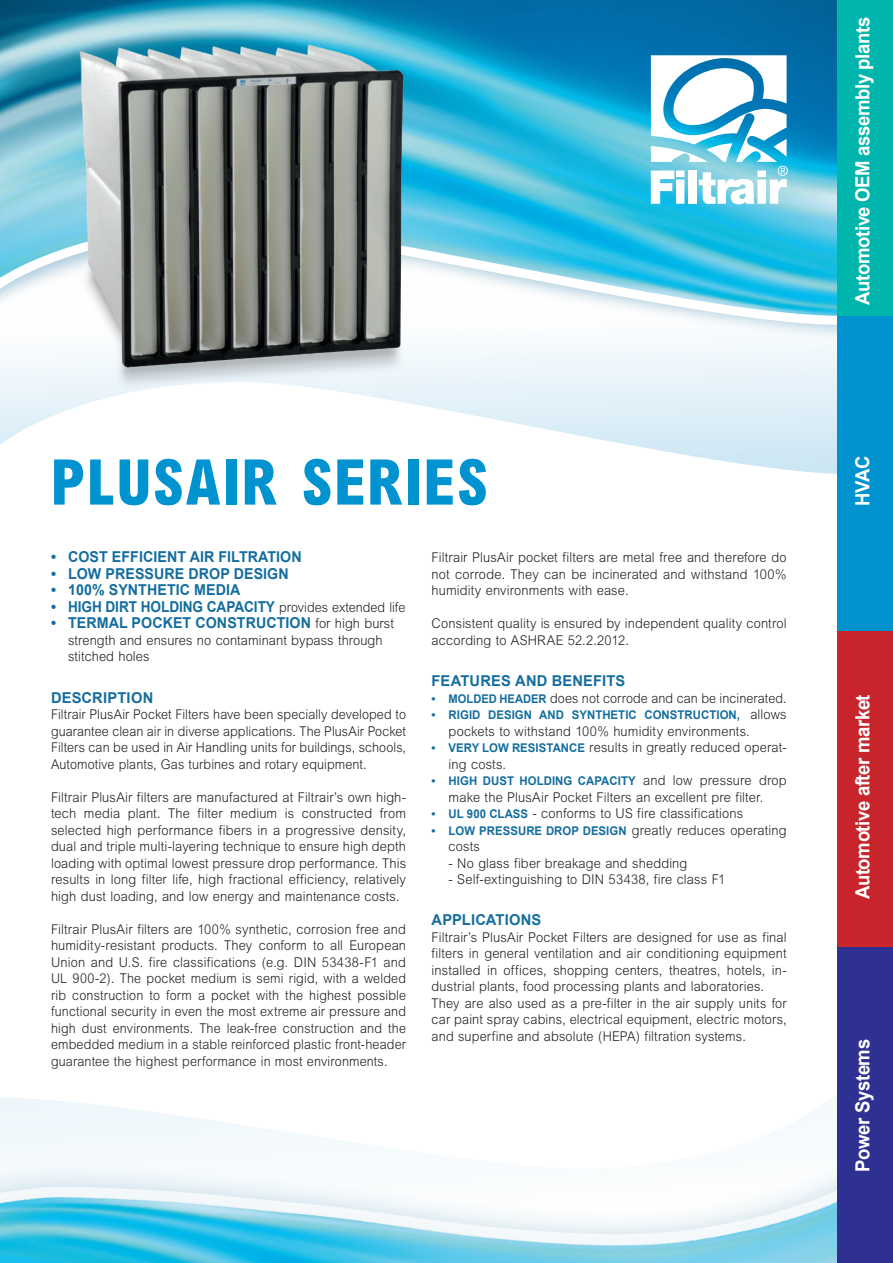
<style>
.page{position:relative;width:893px;height:1263px;background:#fff}
.page>*{position:absolute;margin:0;border:0;box-sizing:border-box;transform-origin:0 0}
.Grote_blauwe_kop_VP{font:800 condensed 63px "M Arial";letter-spacing:.025em;color:#0093d0}
.t1{font:700 19.5px "Arial";letter-spacing:-.02em;color:#fff;scale:.95 1}
.Intro{font:700 15px "Arial";letter-spacing:.005em;color:#146d9e;scale:.95 1}
.tussenkop{font:700 15px "Arial";letter-spacing:.01em;color:#146d9e}
.body{font:300 13.5px/16.5px "M Arial";letter-spacing:.01em;color:#231f20;text-align:justify;scale:.95 1}
.body-2{font:300 13.5px/16.5px "M Arial";letter-spacing:.01em;color:#231f20;text-align:justify;scale:.93 1}
.body-3{font:300 13.5px/16.5px "M Arial";letter-spacing:.01em;color:#231f20;text-align:justify;scale:.94 1}
.Intro-2{font:300 13.5px/16.5px "M Arial";letter-spacing:.005em;color:#231f20;scale:.95 1}
.body-4{font:700 12px "Arial";letter-spacing:.005em;color:#146d9e;scale:.95 1}
.s1{font-family:"M Arial";font-weight:300;font-size:13.5px;color:#231f20}
.s2{font-family:"Arial";font-weight:700;font-size:12px;color:#146d9e}
</style>
<div class="page">
<svg style="left:0;top:1083px;width:838px;height:49px"></svg>
<div style="left:0;top:1132px;width:893px;height:131px;background:#146d9e;opacity:.22"></div>
<img style="left:0;top:1140px;width:838px;height:123px">
<svg style="left:0;top:357px;width:838px;height:121px"></svg>
<img style="left:0;top:0;width:838px;height:357px">
<svg style="left:0;top:223px;width:838px;height:106px"></svg>
<div style="left:838px;top:0;width:55px;height:316px;background:#00b6ac"></div>
<div style="left:838px;top:316px;width:55px;height:315px;background:#0093d0"></div>
<div style="left:838px;top:631px;width:55px;height:316px;background:#c8242b"></div>
<div style="left:838px;top:947px;width:55px;height:316px;background:#2e3092"></div>
<svg style="left:651px;top:55px;width:137px;height:149px"></svg>
<img style="left:57px;top:18px;width:375px;height:362px">
<p class="Grote_blauwe_kop_VP" style="left:51px;top:444px;width:439px">PLUSAIR SERIES</p>
<p class="Intro" style="left:51px;top:547px;width:265px">• COST EFFICIENT AIR FILTRATION</p>
<p class="Intro" style="left:51px;top:564px;width:252px">• LOW PRESSURE DROP DESIGN</p>
<p class="Intro" style="left:51px;top:580px;width:201px">• 100% SYNTHETIC MEDIA</p>
<p class="Intro" style="left:51px;top:597px;width:375px">• HIGH DIRT HOLDING CAPACITY <span class="s1">provides extended life</span></p>
<p class="Intro" style="left:51px;top:613px;width:362px">• TERMAL POCKET CONSTRUCTION <span class="s1">for high burst</span></p>
<p class="Intro-2" style="left:68px;top:632px;width:333px">strength and ensures no contaminant bypass through stitched holes</p>
<p class="tussenkop" style="left:51px;top:687px;width:104px">DESCRIPTION</p>
<p class="body-2" style="left:51px;top:706px;width:383px">Filtrair PlusAir Pocket Filters have been specially developed to guarantee clean air in diverse applications. The PlusAir Pocket Filters can be used in Air Handling units for buildings, schools, Automotive plants, Gas turbines and rotary equipment.</p>
<p class="body" style="left:51px;top:788px;width:375px">Filtrair PlusAir filters are manufactured at Filtrair’s own high&shy;tech media plant. The filter medium is constructed from selected high performance fibers in a progressive density, dual and triple multi-layering technique to ensure high depth loading with optimal lowest pressure drop performance. This results in long filter life, high fractional efficiency, relatively high dust loading, and low energy and maintenance costs.</p>
<p class="body" style="left:51px;top:920px;width:375px">Filtrair PlusAir filters are 100% synthetic, corrosion free and humidity-resistant products. They conform to all European Union and U.S. fire classifications (e.g. DIN 53438-F1 and UL 900-2). The pocket medium is semi rigid, with a welded rib construction to form a pocket with the highest possible functional security in even the most extreme air pressure and high dust environments. The leak-free construction and the embedded medium in a stable reinforced plastic front-header guarantee the highest performance in most environments.</p>
<p class="body" style="left:432px;top:549px;width:375px">Filtrair PlusAir pocket filters are metal free and therefore do not corrode. They can be incinerated and withstand 100% humidity environments with ease.</p>
<p class="body" style="left:432px;top:615px;width:375px">Consistent quality is ensured by independent quality control according to ASHRAE 52.2.2012.</p>
<p class="tussenkop" style="left:432px;top:671px;width:195px">FEATURES AND BENEFITS</p>
<p class="body-2" style="left:432px;top:689px;width:383px"><span class="s2">• MOLDED HEADER</span> does not corrode and can be incinerated.</p>
<p class="body-4" style="left:432px;top:707px;width:375px">• RIGID DESIGN AND SYNTHETIC CONSTRUCTION, <span class="s1">allows</span></p>
<p class="body" style="left:449px;top:722px;width:319px">pockets to withstand 100% humidity environments.</p>
<p class="body" style="left:449px;top:739px;width:357px;text-indent:-17px"><span class="s2">• VERY LOW RESISTANCE</span> results in greatly reduced operat&shy;ing costs.</p>
<p class="body-4" style="left:432px;top:773px;width:375px">• HIGH DUST HOLDING CAPACITY <span class="s1">and low pressure drop</span></p>
<p class="body" style="left:449px;top:788px;width:333px">make the PlusAir Pocket Filters an excellent pre filter.</p>
<p class="body" style="left:432px;top:805px;width:330px"><span class="s2">• UL 900 CLASS</span> - conforms to US fire classifications</p>
<p class="body" style="left:449px;top:821px;width:357px;text-indent:-17px"><span class="s2">• LOW PRESSURE DROP DESIGN</span> greatly reduces operating costs</p>
<p class="body" style="left:449px;top:854px;width:253px">- No glass fiber breakage and shedding</p>
<p class="body" style="left:449px;top:871px;width:293px">- Self-extinguishing to DIN 53438, fire class F1</p>
<p class="tussenkop" style="left:432px;top:910px;width:111px">APPLICATIONS</p>
<p class="body" style="left:432px;top:929px;width:375px">Filtrair’s PlusAir Pocket Filters are designed for use as final filters in general ventilation and air conditioning equipment installed in offices, shopping centers, theatres, hotels, in&shy;dustrial plants, food processing plants and laboratories.</p>
<p class="body-3" style="left:432px;top:995px;width:379px">They are also used as a pre-filter in the air supply units for car paint spray cabins, electrical equipment, electric motors, and superfine and absolute (HEPA) filtration systems.</p>
<h2 class="t1" style="left:850px;top:305px;width:304px;rotate:-90deg">Automotive OEM assembly plants</h2>
<h2 class="t1" style="left:850px;top:506px;width:54px;rotate:-90deg">HVAC</h2>
<h2 class="t1" style="left:850px;top:899px;width:217px;rotate:-90deg">Automotive after market</h2>
<h2 class="t1" style="left:850px;top:1171px;width:141px;rotate:-90deg">Power Systems</h2>
</div>
